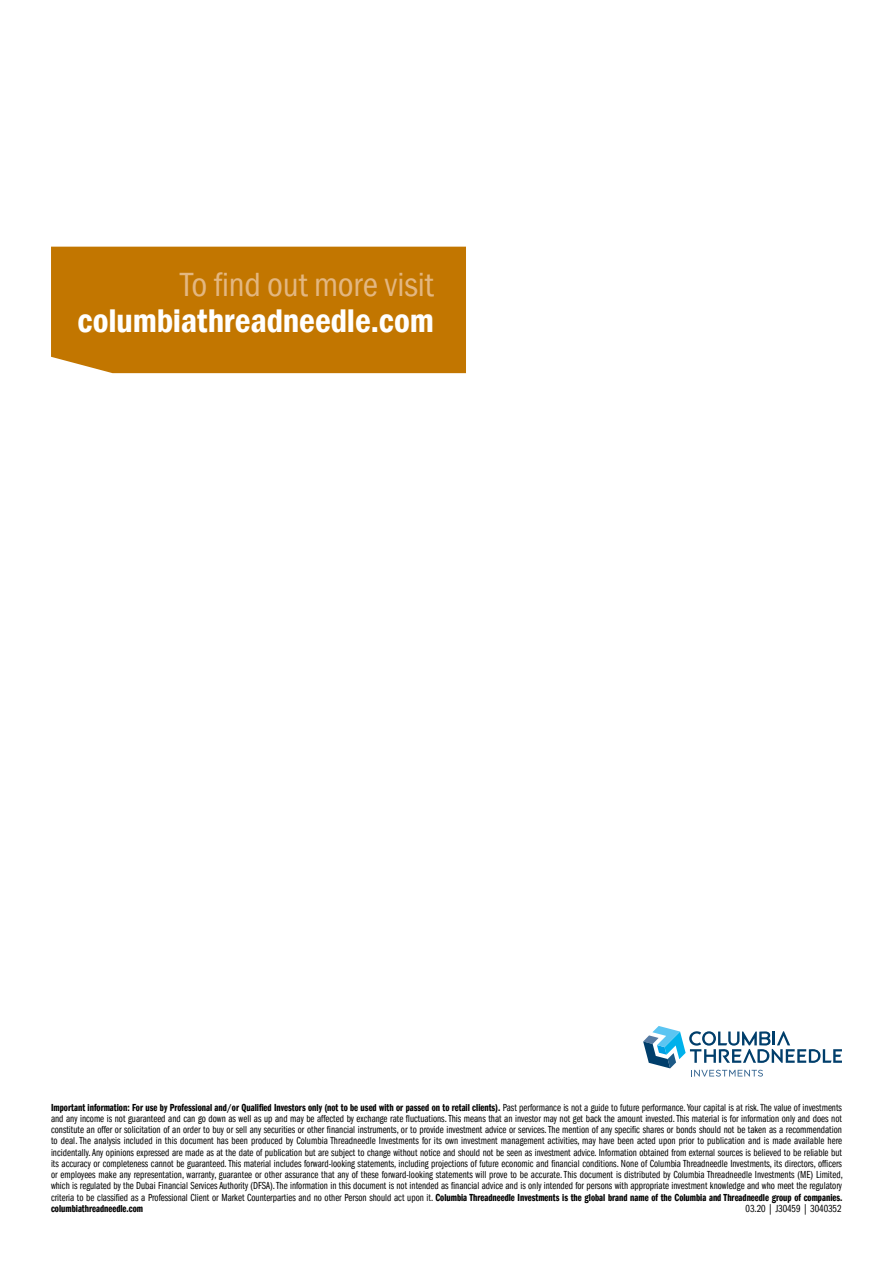
<style>
.page{position:relative;width:893px;height:1263px;background:#fff}
.page>*{position:absolute;margin:0;border:0;box-sizing:border-box;transform-origin:0 0}
.t1{font:34.5px "ITC Frank Gofor Ameriprise Dm Cn";letter-spacing:-.005em;color:#fff}
.t2{font:condensed 34.5px "ITC Frank Gofor Ameriprise";letter-spacing:-.005em;color:#e3b781}
.t3{font:10.5px/11.2px "ITC Frank Gofor Ameriprise Bk Cm";color:#000;text-align:justify}
.t4{font:10.5px "ITC Frank Gofor Ameriprise Dm Cm";color:#000}
.s1{font-family:"ITC Frank Gofor Ameriprise Bk Cm"}
.s2{font-family:"ITC Frank Gofor Ameriprise Dm Cm"}
</style>
<div class="page">
<div style="left:51px;top:247px;width:415px;height:126px;background:#c27600"></div>
<svg style="left:643px;top:1026px;width:199px;height:50px"></svg>
<h1 class="t2" style="left:181px;top:265px;width:255px">To find out more visit</h1>
<h1 class="t1" style="left:78px;top:301px;width:358px">columbiathreadneedle.com</h1>
<p class="t4" style="left:51px;top:1101px;width:792px">Important information: For use by Professional and/or Qualified Investors only (not to be used with or passed on to retail clients). <span class="s1">Past performance is not a guide to future performance. Your capital is at risk. The value of investments</span></p>
<p class="t3" style="left:51px;top:1113px;width:793px">and any income is not guaranteed and can go down as well as up and may be affected by exchange rate fluctuations. This means that an investor may not get back the amount invested. This material is for information only and does not constitute an offer or solicitation of an order to buy or sell any securities or other financial instruments, or to provide investment advice or services. The mention of any specific shares or bonds should not be taken as a recommendation to deal. The analysis included in this document has been produced by Columbia Threadneedle Investments for its own investment management activities, may have been acted upon prior to publication and is made available here incidentally. Any opinions expressed are made as at the date of publication but are subject to change without notice and should not be seen as investment advice. Information obtained from external sources is believed to be reliable but its accuracy or completeness cannot be guaranteed. This material includes forward-looking statements, including projections of future economic and financial conditions. None of Columbia Threadneedle Investments, its directors, officers or employees make any representation, warranty, guarantee or other assurance that any of these forward-looking statements will prove to be accurate. This document is distributed by Columbia Threadneedle Investments (ME) Limited, which is regulated by the Dubai Financial Services Authority (DFSA). The information in this document is not intended as financial advice and is only intended for persons with appropriate investment knowledge and who meet the regulatory criteria to be classified as a Professional Client or Market Counterparties and no other Person should act upon it. <span class="s2">Columbia Threadneedle Investments is the global brand name of the Columbia and Threadneedle group of companies.</span></p>
<p class="t4" style="left:51px;top:1203px;width:94px">columbiathreadneedle.com</p>
<p class="t3" style="left:746px;top:1203px;width:98px">03.20 | J30459 | 3040352</p>
</div>
